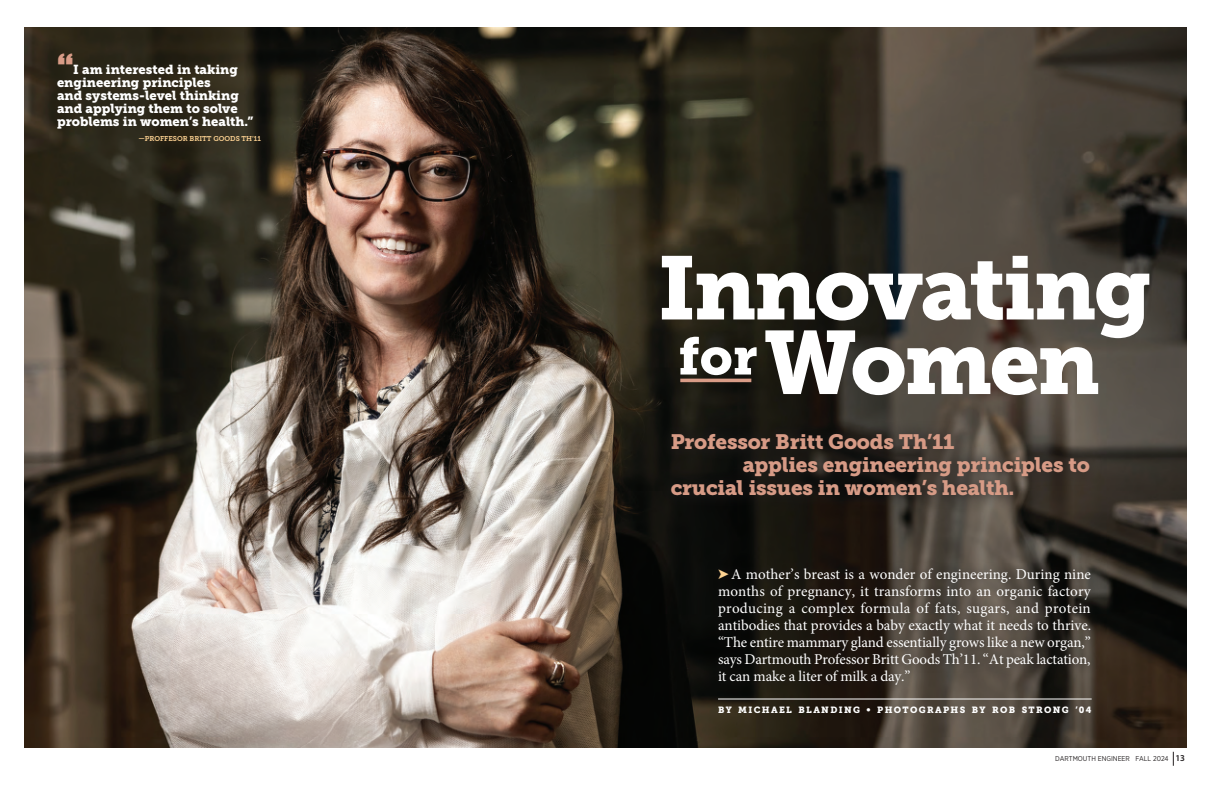
<style>
.page{position:relative;width:1224px;height:792px;background:#fff}
.page>*{position:absolute;margin:0;border:0;box-sizing:border-box;transform-origin:0 0}
.t1{font:89px "Museo Slab 900";letter-spacing:-.03em;color:#fff}
.t2{font:52px "Museo Slab 900";color:#fff}
.t3{font:45.6px "Impact LT Std";color:#d99c87}
.t4{font:20.7px "Museo Slab 900";letter-spacing:-.01em;color:#d79b86}
.BODY{font:15px/17px "Minion Pro";letter-spacing:-.01em;color:#fff;text-align:justify}
.t5{font:13px/13px "Museo Slab 900";color:#fff}
.t6{font:9px "Museo Slab 900";letter-spacing:.15em;color:#fff}
.t7{font:7px "Gotham Narrow";color:#231f20}
.t8{font:7px "Museo Slab 700";color:#fed393}
.s1{color:#fed392}
.s2{font-family:"Myriad Pro";font-weight:600;font-size:9px}
</style>
<div class="page">
<img style="left:24px;top:27px;width:1163px;height:720px">
<div style="left:657px;top:419px;width:447px;height:92px;background:#231f20;opacity:.55"></div>
<svg style="left:1173px;top:752px;width:1px;height:14px"></svg>
<div style="left:709px;top:559px;width:391px;height:134px;background:#231f20;opacity:.75"></div>
<hr style="left:718px;top:699px;width:374px;height:1px;background:#fff">
<hr style="left:680px;top:379px;width:71px;height:3px;background:#d99c87">
<p class="t3" style="left:58px;top:43px;width:17px">“</p>
<p class="t5" style="left:57px;top:63px;width:198px;text-indent:16px">I am interested in taking engineering principles<br>and systems-level thinking and applying them to solve problems in women’s health.”</p>
<p class="t8" style="left:139px;top:134px;width:124px">—PROFFESOR BRITT GOODS TH’11</p>
<p class="t1" style="left:658px;top:237px;width:496px">Innovating</p>
<p class="t2" style="left:678px;top:326px;width:81px">for</p>
<p class="t1" style="left:764px;top:311px;width:337px">Women</p>
<p class="t4" style="left:671px;top:430px;width:285px">Professor Britt Goods Th’11</p>
<p class="t4" style="left:743px;top:453px;width:349px">applies engineering principles to</p>
<p class="t4" style="left:671px;top:476px;width:345px">crucial issues in women’s health.</p>
<p class="BODY" style="left:718px;top:566px;width:374px"><span class="s1">➤</span> A mother’s breast is a wonder of engineering. During nine</p>
<p class="BODY" style="left:718px;top:583px;width:375px">months of pregnancy, it transforms into an organic factory producing a complex formula of fats, sugars, and protein antibodies that provides a baby exactly what it needs to thrive. “The entire mammary gland essentially grows like a new organ,” says Dartmouth Professor Britt Goods Th’11. “At peak lactation, it can make a liter of milk a day.”</p>
<p class="t6" style="left:718px;top:705px;width:375px">BY MICHAEL BLANDING • PHOTOGRAPHS BY ROB STRONG ’04</p>
<p class="t7" style="left:1055px;top:755px;width:131px">DARTMOUTH ENGINEER FALL 2024 <span class="s2">13</span></p>
</div>
